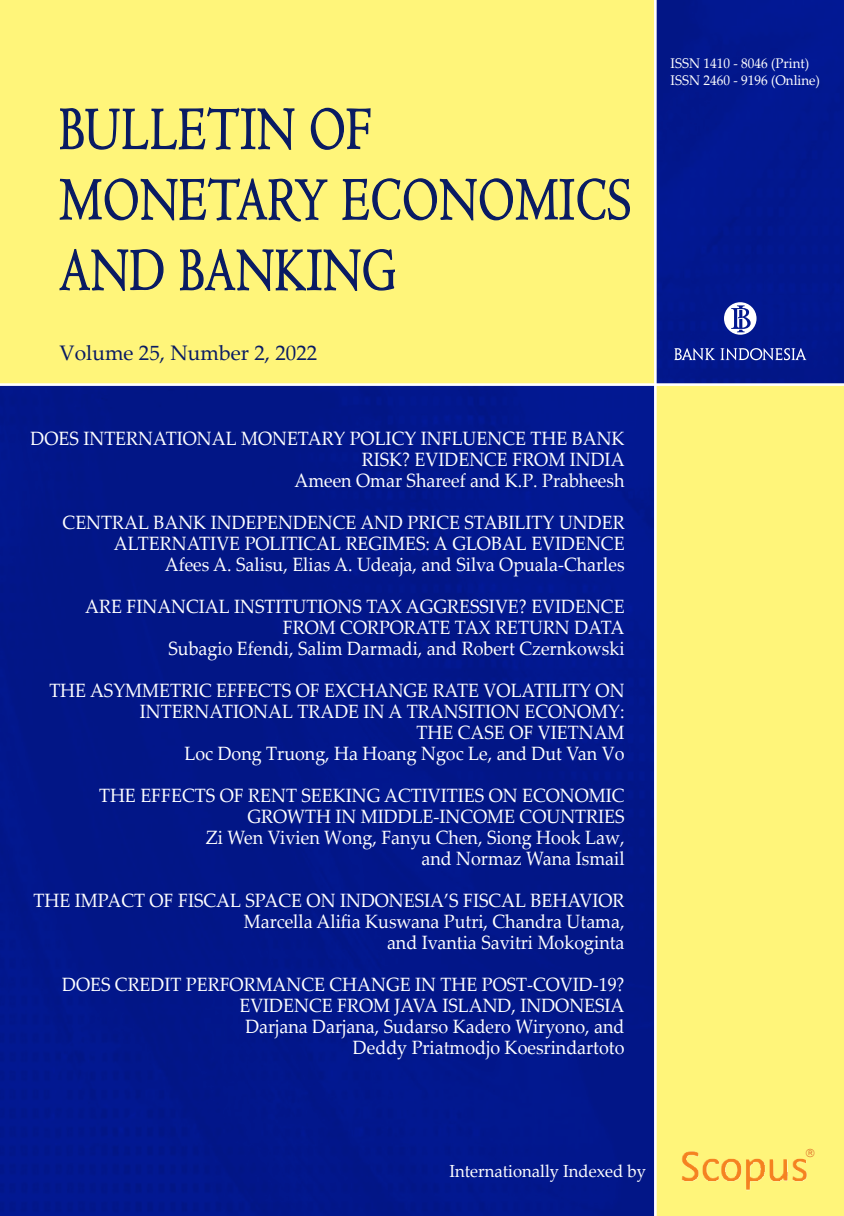
<style>
.page{position:relative;width:844px;height:1216px;background:#fff}
.page>*{position:absolute;margin:0;border:0;box-sizing:border-box;transform-origin:0 0}
.t1{font:21px "Palatino Linotype";color:#091b63}
.t2{font:19.25px/21px "Palatino Linotype";color:#fff;text-align:right;scale:.93 1}
.t3{font:17.5px "Palatino Linotype";color:#fff;scale:.95 1}
.t4{font:14px/16.8px "Palatino Linotype";color:#fff;scale:.95 1}
</style>
<div class="page">
<div style="left:0;top:386px;width:654px;height:829px;background:#02168a"></div>
<div style="left:0;top:0;width:654px;height:383px;background:#fff57a"></div>
<div style="left:655px;top:385px;width:188px;height:830px;background:#fff57a"></div>
<svg style="left:59px;top:107px;width:571px;height:332px"></svg>
<img style="left:656px;top:0;width:187px;height:383px">
<svg style="left:723px;top:302px;width:33px;height:33px"></svg>
<svg style="left:674px;top:348px;width:132px;height:12px;background:#4f5dad"></svg>
<hr style="left:0;top:383px;width:843px;height:3px;background:#fff">
<hr style="left:654px;top:0;width:2px;height:1215px;background:#fff">
<img style="left:681px;top:1151px;width:126px;height:40px">
<svg style="left:805px;top:1151px;width:2px;height:6px"></svg>
<p class="t4" style="left:670px;top:54px;width:159px">ISSN 1410 - 8046 (Print)<br>ISSN 2460 - 9196 (Online)</p>
<p class="t1" style="left:60px;top:338px;width:259px">Volume 25, Number 2, 2022</p>
<p class="t2" style="left:31px;top:427px;width:640px">DOES INTERNATIONAL MONETARY POLICY INFLUENCE THE BANK<br>RISK? EVIDENCE FROM INDIA<br>Ameen Omar Shareef and K.P. Prabheesh</p>
<p class="t2" style="left:63px;top:511px;width:605px">CENTRAL BANK INDEPENDENCE AND PRICE STABILITY UNDER<br>ALTERNATIVE POLITICAL REGIMES: A GLOBAL EVIDENCE<br>Afees A. Salisu, Elias A. Udeaja, and Silva Opuala-Charles</p>
<p class="t2" style="left:85px;top:595px;width:581px">ARE FINANCIAL INSTITUTIONS TAX AGGRESSIVE? EVIDENCE<br>FROM CORPORATE TAX RETURN DATA<br>Subagio Efendi, Salim Darmadi, and Robert Czernkowski</p>
<p class="t2" style="left:49px;top:679px;width:620px">THE ASYMMETRIC EFFECTS OF EXCHANGE RATE VOLATILITY ON INTERNATIONAL TRADE IN A TRANSITION ECONOMY:<br>THE CASE OF VIETNAM<br>Loc Dong Truong, Ha Hoang Ngoc Le, and Dut Van Vo</p>
<p class="t2" style="left:99px;top:784px;width:566px">THE EFFECTS OF RENT SEEKING ACTIVITIES ON ECONOMIC GROWTH IN MIDDLE-INCOME COUNTRIES<br>Zi Wen Vivien Wong, Fanyu Chen, Siong Hook Law,<br>and Normaz Wana Ismail</p>
<p class="t2" style="left:33px;top:889px;width:637px">THE IMPACT OF FISCAL SPACE ON INDONESIA’S FISCAL BEHAVIOR<br>Marcella Alifia Kuswana Putri, Chandra Utama,<br>and Ivantia Savitri Mokoginta</p>
<p class="t2" style="left:62px;top:973px;width:606px">DOES CREDIT PERFORMANCE CHANGE IN THE POST-COVID-19?<br>EVIDENCE FROM JAVA ISLAND, INDONESIA<br>Darjana Darjana, Sudarso Kadero Wiryono, and<br>Deddy Priatmodjo Koesrindartoto</p>
<p class="t3" style="left:449px;top:1158px;width:208px">Internationally Indexed by</p>
</div>
